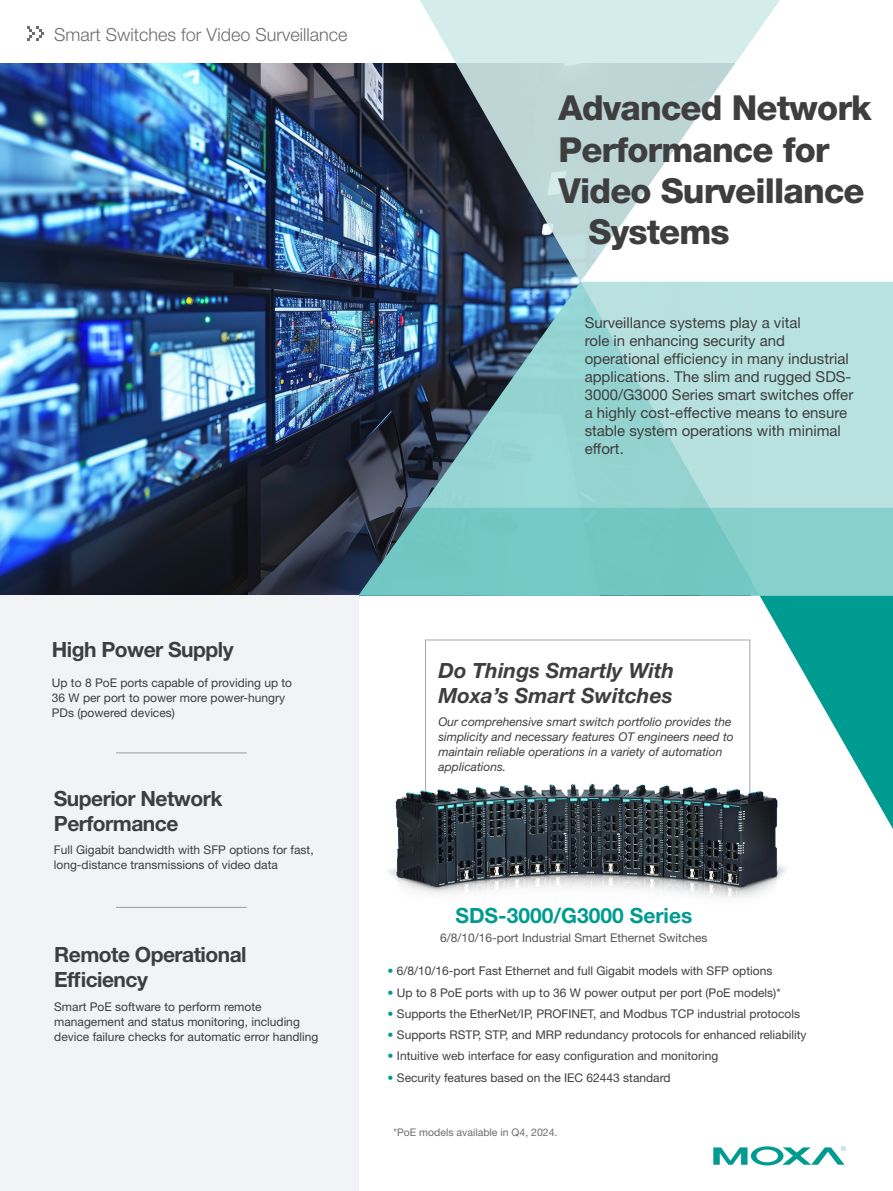
<style>
.page{position:relative;width:893px;height:1191px;background:#fff}
.page>*{position:absolute;margin:0;border:0;box-sizing:border-box;transform-origin:0 0}
.段落樣式2{font:800 34.5px "Helvetica Neue LT Std";letter-spacing:-.025em;color:#3e3e3f}
.Paragraph_Style_3{font:700 21px/25.2px "Helvetica Neue LT Std";letter-spacing:-.025em;color:#3e3e3f}
.Paragraph_Style_8{font:italic 700 21px/25.2px "Helvetica Neue LT Std";color:#3e3e3f}
.Paragraph_Style_8-2{font:700 21px "Helvetica Neue LT Std";color:#009b90}
.Paragraph_Style_8-3{font:300 18px "Helvetica Neue LT Std";color:#6c6d70}
.Paragraph_Style_3-2{font:15px/18px "Helvetica Neue LT Std";color:#3e3e3f}
.BT{font:12px "Helvetica Neue LT Std";color:#3e3e3f}
.Paragraph_Style_3-3{font:12px/15px "Helvetica Neue LT Std";color:#3e3e3f}
.Paragraph_Style_3-4{font:italic 12px/15px "Helvetica Neue LT Std";color:#3e3e3f}
.段落樣式7{font:12px "Helvetica Neue LT Std";color:#545557}
.Paragraph_Style_3-5{font:10.5px "Helvetica Neue LT Std";color:#6c6d70}
.s1{color:#009b90}
</style>
<div class="page">
<img style="left:0;top:64px;width:359px;height:531px">
<img style="left:359px;top:63px;width:53px;height:219px">
<svg style="left:412px;top:0;width:348px;height:773px"></svg>
<svg style="left:581px;top:0;width:312px;height:282px"></svg>
<svg style="left:760px;top:595px;width:133px;height:234px"></svg>
<svg style="left:359px;top:282px;width:534px;height:226px"></svg>
<svg style="left:359px;top:508px;width:534px;height:87px;fill:#73c8c5"></svg>
<div style="left:0;top:595px;width:359px;height:596px;background:#f2f3f4"></div>
<img style="left:389px;top:773px;width:428px;height:126px">
<hr style="left:116px;top:752px;width:131px;height:1px;background:#a5a6aa">
<hr style="left:116px;top:907px;width:131px;height:1px;background:#a5a6aa">
<svg style="left:713px;top:1146px;width:133px;height:19px"></svg>
<svg style="left:27px;top:27px;width:17px;height:13px"></svg>
<p class="Paragraph_Style_8-3" style="left:54px;top:23px;width:295px">Smart Switches for Video Surveillance</p>
<p class="段落樣式2" style="left:559px;top:87px;width:314px">Advanced Network</p>
<p class="段落樣式2" style="left:559px;top:129px;width:272px">Performance for</p>
<p class="段落樣式2" style="left:559px;top:170px;width:308px">Video Surveillance</p>
<p class="段落樣式2" style="left:589px;top:211px;width:143px">Systems</p>
<p class="Paragraph_Style_3-2" style="left:585px;top:314px;width:270px">Surveillance systems play a vital<br>role in enhancing security and operational efficiency in many industrial applications. The slim and rugged SDS-3000/G3000 Series smart switches offer a highly cost-effective means to ensure stable system operations with minimal effort.</p>
<p class="Paragraph_Style_3" style="left:52px;top:636px;width:183px">High Power Supply</p>
<p class="Paragraph_Style_3-3" style="left:52px;top:675px;width:242px">Up to 8 PoE ports capable of providing up to<br>36 W per port to power more power-hungry<br>PDs (powered devices)</p>
<p class="Paragraph_Style_3" style="left:54px;top:785px;width:170px">Superior Network<br>Performance</p>
<p class="Paragraph_Style_3-3" style="left:54px;top:842px;width:261px">Full Gigabit bandwidth with SFP options for fast, long-distance transmissions of video data</p>
<p class="Paragraph_Style_3" style="left:54px;top:941px;width:194px">Remote Operational<br>Efficiency</p>
<p class="Paragraph_Style_3-3" style="left:54px;top:999px;width:266px">Smart PoE software to perform remote management and status monitoring, including device failure checks for automatic error handling</p>
<p class="Paragraph_Style_8" style="left:439px;top:657px;width:237px">Do Things Smartly With<br>Moxa’s Smart Switches</p>
<p class="Paragraph_Style_3-4" style="left:439px;top:714px;width:297px">Our comprehensive smart switch portfolio provides the simplicity and necessary features OT engineers need to maintain reliable operations in a variety of automation applications.</p>
<p class="Paragraph_Style_8-2" style="left:455px;top:902px;width:238px">SDS-3000/G3000 Series</p>
<p class="段落樣式7" style="left:440px;top:930px;width:269px">6/8/10/16-port Industrial Smart Ethernet Switches</p>
<p class="BT" style="left:388px;top:963px;width:386px"><span class="s1">•</span> 6/8/10/16-port Fast Ethernet and full Gigabit models with SFP options</p>
<p class="BT" style="left:388px;top:985px;width:394px"><span class="s1">•</span> Up to 8 PoE ports with up to 36 W power output per port (PoE models)*</p>
<p class="BT" style="left:388px;top:1006px;width:414px"><span class="s1">•</span> Supports the EtherNet/IP, PROFINET, and Modbus TCP industrial protocols</p>
<p class="BT" style="left:388px;top:1027px;width:420px"><span class="s1">•</span> Supports RSTP, STP, and MRP redundancy protocols for enhanced reliability</p>
<p class="BT" style="left:388px;top:1049px;width:332px"><span class="s1">•</span> Intuitive web interface for easy configuration and monitoring</p>
<p class="BT" style="left:388px;top:1070px;width:284px"><span class="s1">•</span> Security features based on the IEC 62443 standard</p>
<p class="Paragraph_Style_3-5" style="left:393px;top:1125px;width:166px">*PoE models available in Q4, 2024.</p>
</div>
